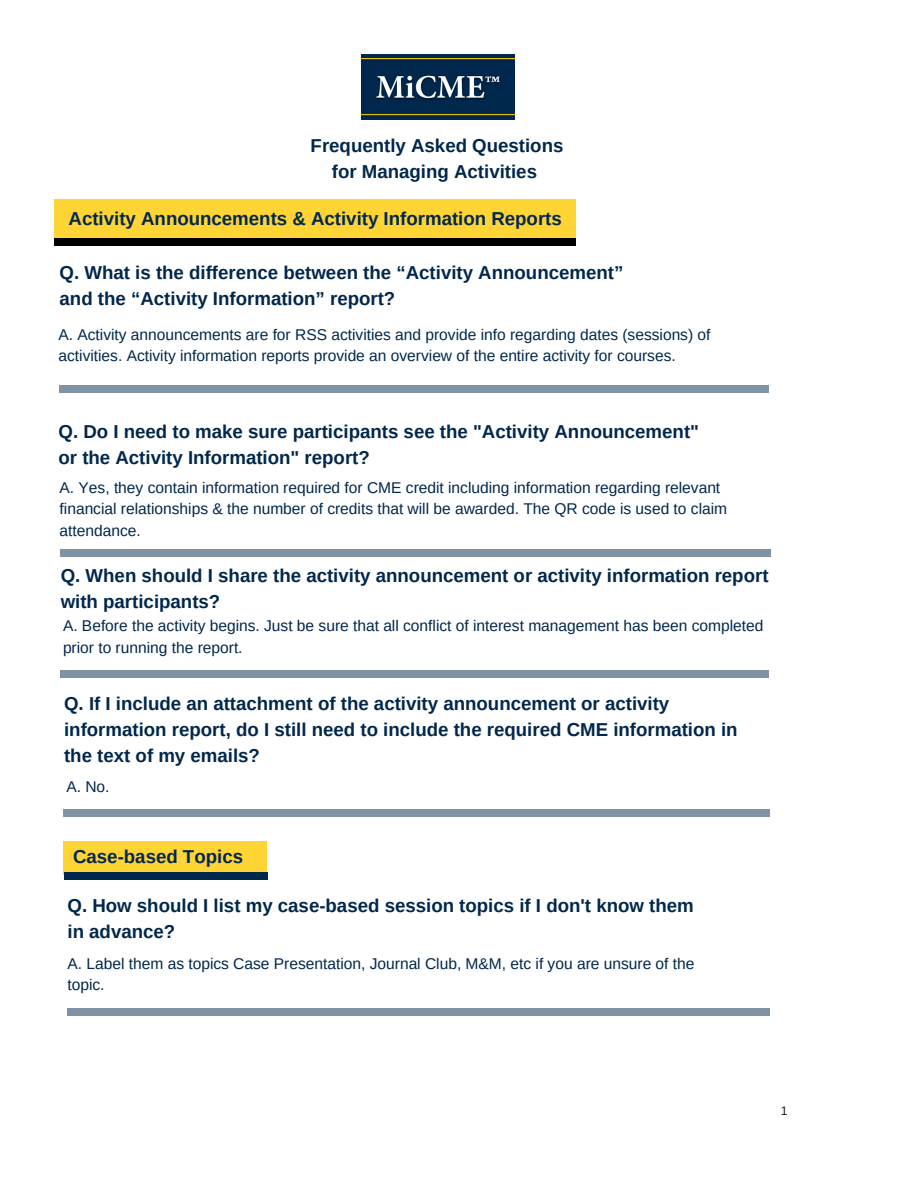
<style>
.page{position:relative;width:918px;height:1188px;background:#fff}
.page>*{position:absolute;margin:0;border:0;box-sizing:border-box;transform-origin:0 0}
.t1{font:700 18.75px/25.8px "Arimo";color:#00274c}
.t2{font:15.6px/21.3px "Arimo";color:#00274c}
.t3{font:12.45px "Arimo";color:#222}
</style>
<div class="page">
<div style="left:54px;top:199px;width:522px;height:43px;background:#ffd435"></div>
<div style="left:63px;top:842px;width:204px;height:33px;background:#ffd435"></div>
<img style="left:361px;top:54px;width:153px;height:65px">
<div style="left:54px;top:238px;width:46px;height:8px;background:#000"></div>
<div style="left:530px;top:238px;width:46px;height:8px;background:#000"></div>
<div style="left:99px;top:238px;width:317px;height:8px;background:#000"></div>
<div style="left:415px;top:238px;width:116px;height:8px;background:#000"></div>
<div style="left:59px;top:385px;width:46px;height:8px;background:#8093a5"></div>
<div style="left:723px;top:385px;width:46px;height:8px;background:#8093a5"></div>
<div style="left:103px;top:385px;width:317px;height:8px;background:#8093a5"></div>
<div style="left:419px;top:385px;width:306px;height:8px;background:#8093a5"></div>
<div style="left:60px;top:549px;width:46px;height:8px;background:#8093a5"></div>
<div style="left:725px;top:549px;width:46px;height:8px;background:#8093a5"></div>
<div style="left:105px;top:549px;width:317px;height:8px;background:#8093a5"></div>
<div style="left:421px;top:549px;width:306px;height:8px;background:#8093a5"></div>
<div style="left:60px;top:670px;width:46px;height:8px;background:#8093a5"></div>
<div style="left:723px;top:670px;width:46px;height:8px;background:#8093a5"></div>
<div style="left:104px;top:670px;width:317px;height:8px;background:#8093a5"></div>
<div style="left:421px;top:670px;width:304px;height:8px;background:#8093a5"></div>
<div style="left:63px;top:809px;width:46px;height:8px;background:#8093a5"></div>
<div style="left:724px;top:809px;width:46px;height:8px;background:#8093a5"></div>
<div style="left:108px;top:809px;width:317px;height:8px;background:#8093a5"></div>
<div style="left:424px;top:809px;width:302px;height:8px;background:#8093a5"></div>
<div style="left:64px;top:872px;width:46px;height:8px;background:#00274c"></div>
<div style="left:221px;top:872px;width:46px;height:8px;background:#00274c"></div>
<div style="left:109px;top:872px;width:114px;height:8px;background:#00274c"></div>
<div style="left:67px;top:1008px;width:46px;height:8px;background:#8093a5"></div>
<div style="left:724px;top:1008px;width:46px;height:8px;background:#8093a5"></div>
<div style="left:111px;top:1008px;width:317px;height:8px;background:#8093a5"></div>
<div style="left:427px;top:1008px;width:299px;height:8px;background:#8093a5"></div>
<p class="t1" style="left:311px;top:132px;width:254px;text-align:center">Frequently Asked Questions for Managing Activities</p>
<p class="t1" style="left:69px;top:206px;width:495px">Activity Announcements &amp; Activity Information Reports</p>
<p class="t1" style="left:60px;top:260px;width:565px">Q. What is the difference between the “Activity Announcement” and the “Activity Information” report?</p>
<p class="t2" style="left:58px;top:324px;width:654px">A. Activity announcements are for RSS activities and provide info regarding dates (sessions) of activities. Activity information reports provide an overview of the entire activity for courses.</p>
<p class="t1" style="left:58px;top:418px;width:642px">Q. Do I need to make sure participants see the "Activity Announcement" or the Activity Information" report?</p>
<p class="t2" style="left:60px;top:477px;width:669px">A. Yes, they contain information required for CME credit including information regarding relevant financial relationships &amp; the number of credits that will be awarded. The QR code is used to claim attendance.</p>
<p class="t1" style="left:61px;top:562px;width:709px">Q. When should I share the activity announcement or activity information report with participants?</p>
<p class="t2" style="left:63px;top:615px;width:702px">A. Before the activity begins. Just be sure that all conflict of interest management has been completed prior to running the report.</p>
<p class="t1" style="left:64px;top:690px;width:675px">Q. If I include an attachment of the activity announcement or activity information report, do I still need to include the required CME information in the text of my emails?</p>
<p class="t2" style="left:66px;top:776px;width:45px">A. No.</p>
<p class="t1" style="left:73px;top:843px;width:171px">Case-based Topics</p>
<p class="t1" style="left:68px;top:893px;width:628px">Q. How should I list my case-based session topics if I don't know them in advance?</p>
<p class="t2" style="left:68px;top:953px;width:628px">A. Label them as topics Case Presentation, Journal Club, M&amp;M, etc if you are unsure of the topic.</p>
<p class="t3" style="left:781px;top:1104px;width:8px">1</p>
</div>
